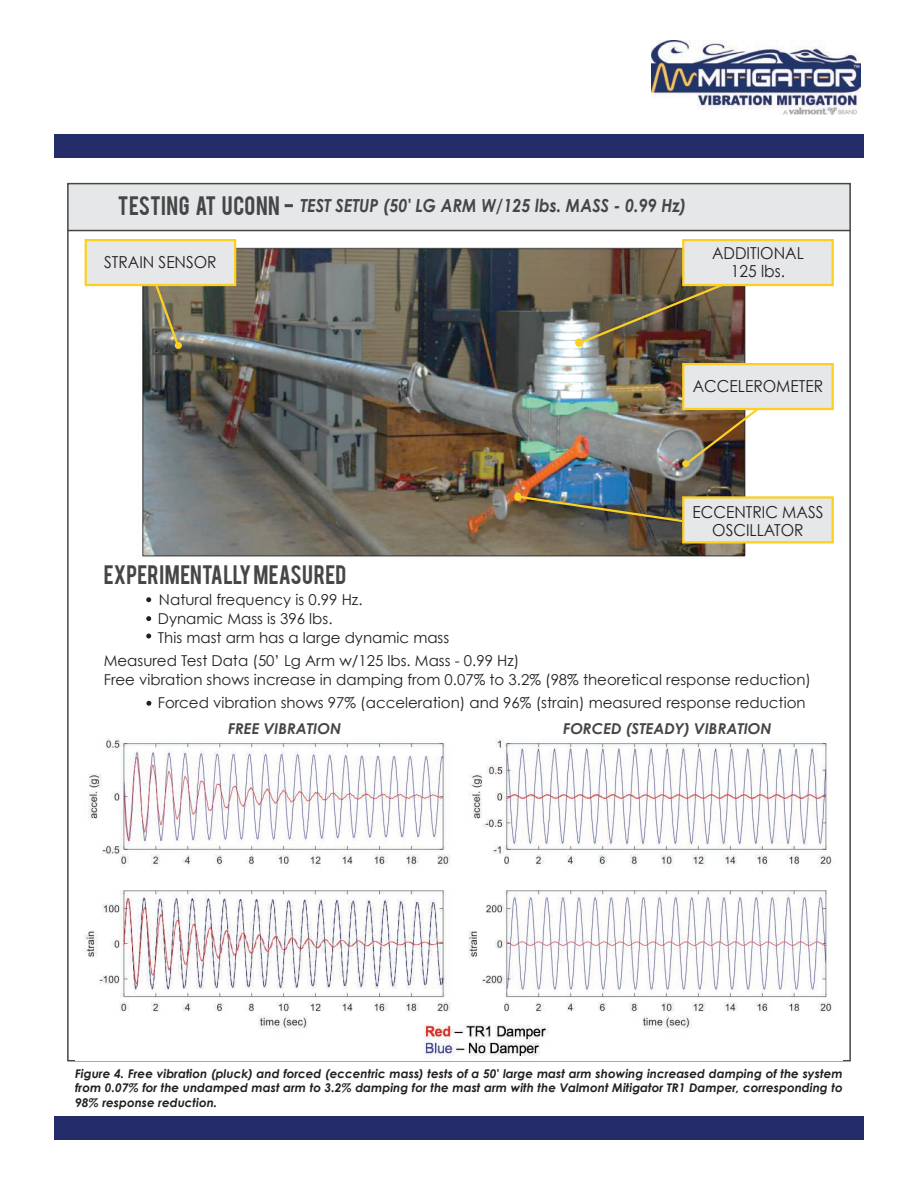
<style>
.page{position:relative;width:918px;height:1188px;background:#fff}
.page>*{position:absolute;margin:0;border:0;box-sizing:border-box;transform-origin:0 0}
.t1{font:21px "Bebas";letter-spacing:.015em;color:#454646}
.t2{font:italic 700 18px "Century Gothic";color:#454646;scale:.9 1}
.t3{font:16.5px/18px "Century Gothic";color:#231f20;text-align:center;scale:.94 1}
.t4{font:15px/18.8px "Century Gothic";color:#231f20}
.t5{font:italic 700 15px "Century Gothic";color:#454646}
.t6{font:italic 700 12px/14.2px "Century Gothic";color:#231f20;text-align:justify}
.s1{font-family:"Bebas";font-weight:400;font-style:normal;font-size:21px}
</style>
<div class="page">
<div style="left:67px;top:183px;width:784px;height:47px;background:#e6e7e9"></div>
<hr style="left:67px;top:230px;width:784px;height:1px;background:#454646">
<div style="left:54px;top:1116px;width:810px;height:24px;background:#242d69"></div>
<div style="left:54px;top:134px;width:810px;height:24px;background:#242d69"></div>
<img style="left:138px;top:242px;width:614px;height:315px">
<div style="left:175px;top:342px;width:7px;height:7px;border:2px solid #fcd020;border-radius:50%"></div>
<svg style="left:153px;top:286px;width:28px;height:62px;background:#867e60"></svg>
<div style="left:85px;top:239px;width:151px;height:47px;background:#e6e7e9;border:2px solid #fcd020"></div>
<div style="left:575px;top:339px;width:8px;height:8px;border:2px solid #fcd020;border-radius:50%"></div>
<img style="left:576px;top:282px;width:149px;height:64px">
<div style="left:682px;top:239px;width:152px;height:47px;background:#e6e7e9;border:2px solid #fcd020"></div>
<div style="left:514px;top:492px;width:7px;height:9px;border:2px solid #fcd020;border-radius:50%"></div>
<img style="left:515px;top:494px;width:170px;height:30px">
<div style="left:682px;top:496px;width:152px;height:47px;background:#e6e7e9;border:2px solid #fcd020"></div>
<div style="left:682px;top:363px;width:152px;height:47px;background:#e6e7e9;border:2px solid #fcd020"></div>
<svg style="left:683px;top:406px;width:78px;height:61px"></svg>
<div style="left:682px;top:460px;width:7px;height:7px;border:2px solid #fcd020;border-radius:50%"></div>
<svg style="left:146px;top:701px;width:5px;height:5px"></svg>
<svg style="left:146px;top:597px;width:5px;height:5px"></svg>
<svg style="left:146px;top:616px;width:5px;height:5px"></svg>
<svg style="left:146px;top:634px;width:5px;height:5px"></svg>
<img style="left:84px;top:738px;width:750px;height:322px">
<img style="left:651px;top:40px;width:209px;height:75px">
<p class="t2" style="left:118px;top:194px;width:633px"><span class="s1">TESTING AT UCONN -</span> TEST SETUP (50' LG ARM W/125 lbs. MASS - 0.99 Hz)</p>
<p class="t3" style="left:104px;top:253px;width:121px">STRAIN SENSOR</p>
<p class="t3" style="left:712px;top:244px;width:99px">ADDITIONAL<br>125 lbs.</p>
<p class="t3" style="left:693px;top:377px;width:140px">ACCELEROMETER</p>
<h1 class="t1" style="left:104px;top:560px;width:244px">EXPERIMENTALLY MEASURED</h1>
<p class="t4" style="left:158px;top:590px;width:293px">Natural frequency is 0.99 Hz.<br>Dynamic Mass is 396 lbs.<br>This mast arm has a large dynamic mass</p>
<p class="t3" style="left:693px;top:502px;width:141px">ECCENTRIC MASS<br>OSCILLATOR</p>
<p class="t4" style="left:104px;top:651px;width:709px">Measured Test Data (50’ Lg Arm w/125 lbs. Mass - 0.99 Hz)<br>Free vibration shows increase in damping from 0.07% to 3.2% (98% theoretical response reduction)</p>
<p class="t4" style="left:158px;top:693px;width:649px">Forced vibration shows 97% (acceleration) and 96% (strain) measured response reduction</p>
<p class="t5" style="left:228px;top:719px;width:115px">FREE VIBRATION</p>
<p class="t5" style="left:563px;top:719px;width:210px">FORCED (STEADY) VIBRATION</p>
<p class="t6" style="left:75px;top:1066px;width:769px">Figure 4. Free vibration (pluck) and forced (eccentric mass) tests of a 50' large mast arm showing increased damping of the system from 0.07% for the undamped mast arm to 3.2% damping for the mast arm with the Valmont Mitigator TR1 Damper, corresponding to 98% response reduction.</p>
</div>
